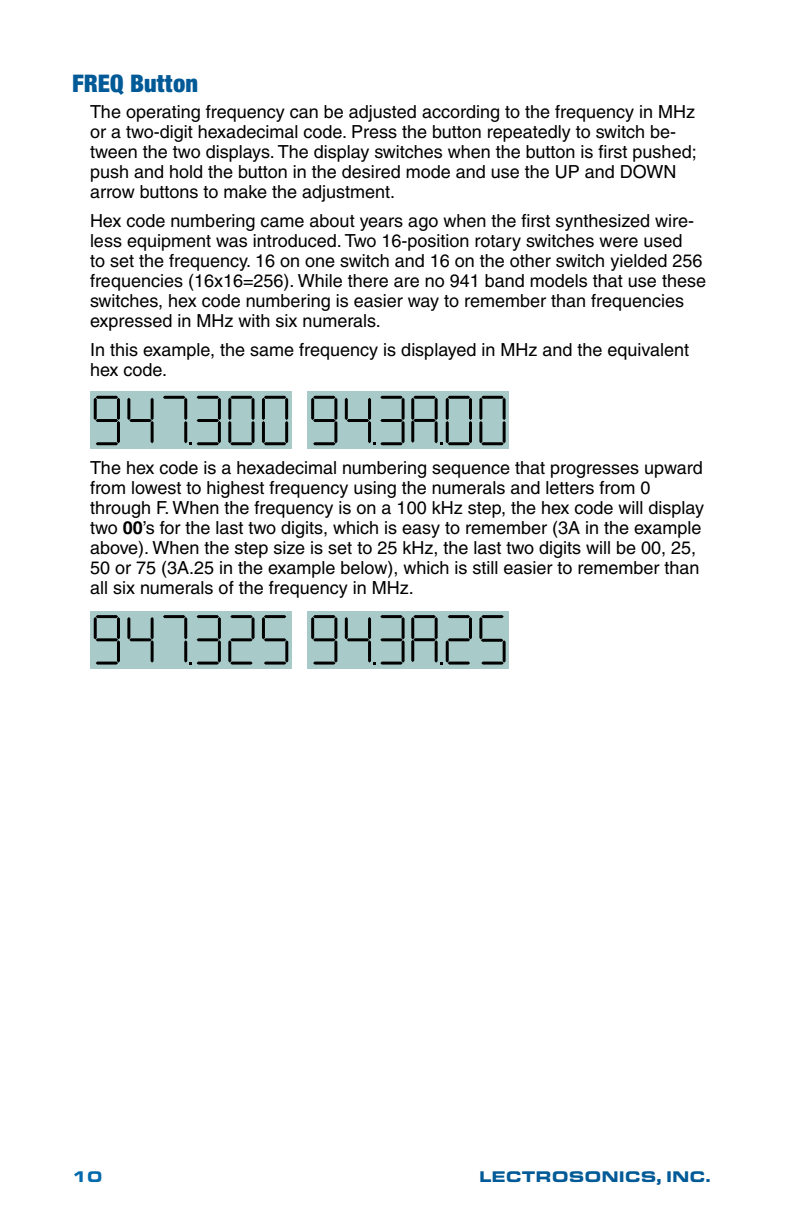
<style>
.page{position:relative;width:792px;height:1224px;background:#fff}
.page>*{position:absolute;margin:0;border:0;box-sizing:border-box;transform-origin:0 0}
.t1{font:900 condensed 26px "Sans";color:#005a97}
.t2{font:18px/20px "Helvetica";color:#000}
.t3{font:900 16px "Eurostile Extended";color:#005a97}
.t4{font:900 16px "Eurostile Extended";color:#0069ac}
.s1{font-weight:700}
</style>
<div class="page">
<div style="left:90px;top:392px;width:202px;height:57px;background:#a8cac9"></div>
<svg style="left:94px;top:396px;width:26px;height:49px"></svg>
<svg style="left:127px;top:398px;width:27px;height:45px"></svg>
<svg style="left:228px;top:396px;width:27px;height:49px"></svg>
<svg style="left:262px;top:396px;width:26px;height:49px"></svg>
<svg style="left:163px;top:396px;width:58px;height:49px"></svg>
<div style="left:307px;top:392px;width:202px;height:57px;background:#a8cac9"></div>
<svg style="left:311px;top:396px;width:26px;height:49px"></svg>
<svg style="left:479px;top:396px;width:27px;height:49px"></svg>
<svg style="left:345px;top:396px;width:60px;height:49px"></svg>
<svg style="left:411px;top:396px;width:61px;height:49px"></svg>
<div style="left:307px;top:611px;width:202px;height:58px;background:#a8cac9"></div>
<svg style="left:311px;top:615px;width:26px;height:50px"></svg>
<svg style="left:345px;top:615px;width:60px;height:50px"></svg>
<svg style="left:479px;top:615px;width:27px;height:50px"></svg>
<svg style="left:411px;top:615px;width:61px;height:50px"></svg>
<div style="left:90px;top:611px;width:202px;height:58px;background:#a8cac9"></div>
<svg style="left:94px;top:615px;width:26px;height:50px"></svg>
<svg style="left:127px;top:617px;width:27px;height:46px"></svg>
<svg style="left:163px;top:615px;width:58px;height:50px"></svg>
<svg style="left:262px;top:615px;width:26px;height:50px"></svg>
<svg style="left:228px;top:615px;width:27px;height:50px"></svg>
<h1 class="t1" style="left:72px;top:68px;width:128px">FREQ Button</h1>
<p class="t2" style="left:90px;top:101px;width:608px">The operating frequency can be adjusted according to the frequency in MHz or a two-digit hexadecimal code. Press the button repeatedly to switch be‑ tween the two displays. The display switches when the button is first pushed; push and hold the button in the desired mode and use the UP and DOWN arrow buttons to make the adjustment.</p>
<p class="t2" style="left:90px;top:210px;width:618px">Hex code numbering came about years ago when the first synthesized wire‑ less equipment was introduced. Two 16-position rotary switches were used<br>to set the frequency. 16 on one switch and 16 on the other switch yielded 256 frequencies (16x16=256). While there are no 941 band models that use these switches, hex code numbering is easier way to remember than frequencies expressed in MHz with six numerals.</p>
<p class="t2" style="left:90px;top:340px;width:601px">In this example, the same frequency is displayed in MHz and the equivalent hex code.</p>
<p class="t2" style="left:90px;top:458px;width:616px">The hex code is a hexadecimal numbering sequence that progresses upward from lowest to highest frequency using the numerals and letters from 0 through F. When the frequency is on a 100 kHz step, the hex code will display two <span class="s1">00</span>’s for the last two digits, which is easy to remember (3A in the example above). When the step size is set to 25 kHz, the last two digits will be 00, 25, 50 or 75 (3A.25 in the example below), which is still easier to remember than all six numerals of the frequency in MHz.</p>
<p class="t4" style="left:72px;top:1168px;width:32px">10</p>
<p class="t3" style="left:479px;top:1168px;width:233px">LECTROSONICS, INC.</p>
</div>
